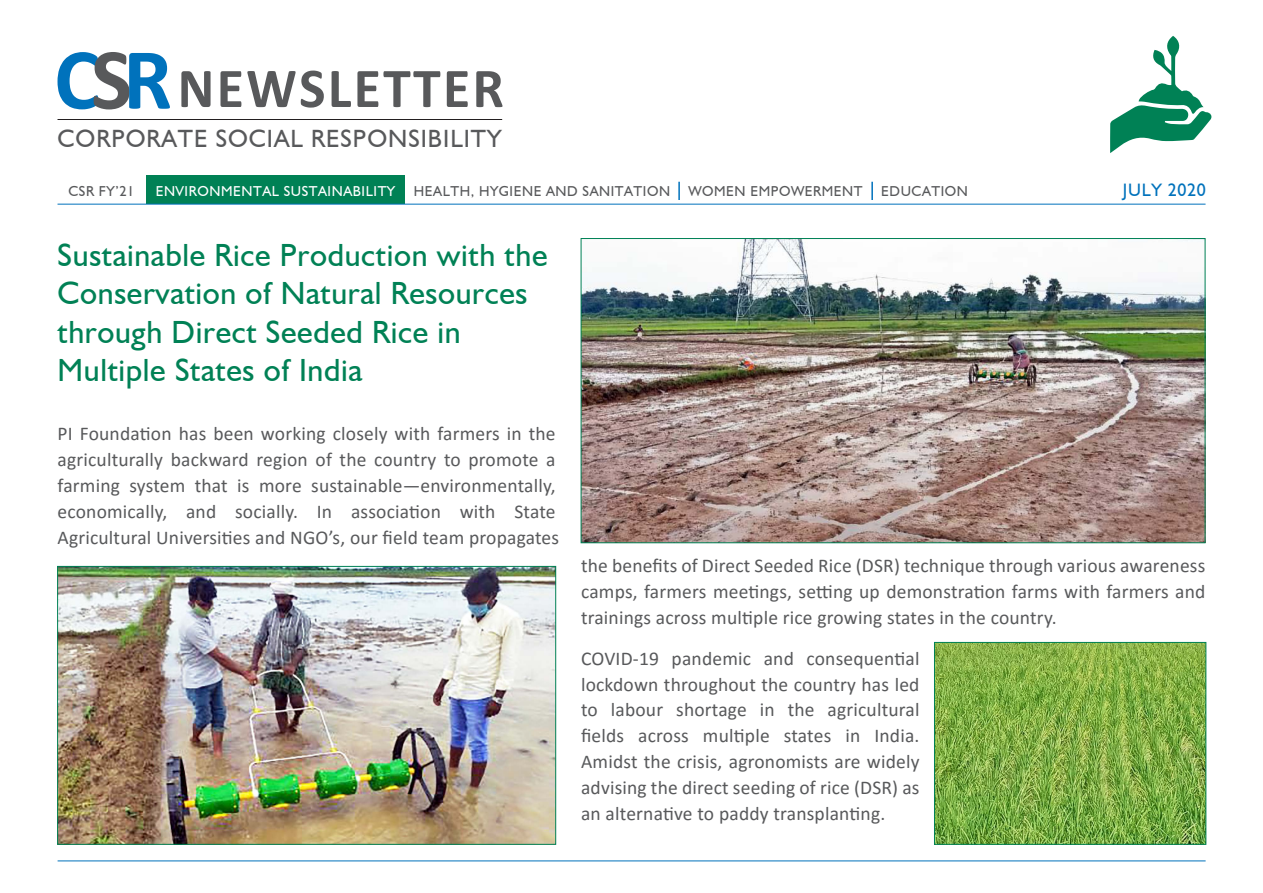
<style>
.page{position:relative;width:1263px;height:893px;background:#fff}
.page>*{position:absolute;margin:0;border:0;box-sizing:border-box;transform-origin:0 0}
.t1{font:700 56.55px "Calibri";letter-spacing:.04em;color:#58595b}
.t2{font:32.1px/38.5px "Humanist 521 BT";letter-spacing:.02em;color:#008155}
.t3{font:24.9px "Humanist 521 BT";letter-spacing:.04em;color:#58595b}
.t4{font:19.5px/25.8px "Calibri";letter-spacing:.01em;color:#58595b;text-align:justify}
.t5{font:18px "Humanist 521 BT";letter-spacing:.04em;color:#0072bc}
.t6{font:14.4px "Humanist 521 BT";letter-spacing:.04em;color:#58595b}
.t7{font:14.4px "Humanist 521 BT";letter-spacing:.04em;color:#fff}
</style>
<div class="page">
<div style="left:146px;top:176px;width:258px;height:28px;background:#008155"></div>
<hr style="left:58px;top:860px;width:1147px;height:1px;background:#0072bc">
<svg style="left:58px;top:52px;width:112px;height:57px"></svg>
<hr style="left:58px;top:119px;width:444px;height:1px;background:#231f20">
<hr style="left:58px;top:204px;width:1147px;height:1px;background:#0072bc">
<svg style="left:1110px;top:36px;width:102px;height:117px"></svg>
<img style="left:59px;top:568px;width:495px;height:275px">
<div style="left:57px;top:566px;width:499px;height:279px;border:1px solid #008155"></div>
<img style="left:583px;top:240px;width:620px;height:301px">
<img style="left:936px;top:644px;width:268px;height:199px">
<div style="left:934px;top:642px;width:272px;height:203px;border:1px solid #008155"></div>
<svg style="left:678px;top:182px;width:2px;height:18px"></svg>
<svg style="left:871px;top:182px;width:2px;height:18px"></svg>
<h1 class="t1" style="left:178px;top:48px;width:328px">NEWSLETTER</h1>
<p class="t3" style="left:58px;top:123px;width:445px">CORPORATE SOCIAL RESPONSIBILITY</p>
<p class="t6" style="left:69px;top:182px;width:67px">CSR FY’21</p>
<p class="t7" style="left:156px;top:182px;width:241px">ENVIRONMENTAL SUSTAINABILITY</p>
<p class="t6" style="left:414px;top:182px;width:258px">HEALTH, HYGIENE AND SANITATION</p>
<p class="t6" style="left:688px;top:182px;width:176px">WOMEN EMPOWERMENT</p>
<p class="t6" style="left:881px;top:182px;width:88px">EDUCATION</p>
<h2 class="t2" style="left:58px;top:235px;width:491px">Sustainable Rice Production with the<br>Conservation of Natural Resources through Direct Seeded Rice in<br>Multiple States of India</h2>
<p class="t4" style="left:58px;top:420px;width:503px;text-align:left">PI Foundation has been working closely with farmers in the agriculturally backward region of the country to promote a farming system that is more sustainable—environmentally, economically, and socially. In association with State Agricultural Universities and NGO’s, our field team propagates</p>
<p class="t5" style="left:1123px;top:179px;width:85px">JULY 2020</p>
<p class="t4" style="left:581px;top:553px;width:626px">the benefits of Direct Seeded Rice (DSR) technique through various awareness camps, farmers meetings, setting up demonstration farms with farmers and trainings across multiple rice growing states in the country.</p>
<p class="t4" style="left:581px;top:645px;width:340px">COVID-19 pandemic and consequential lockdown throughout the country has led to labour shortage in the agricultural fields across multiple states in India.<br>Amidst the crisis, agronomists are widely advising the direct seeding of rice (DSR) as an alternative to paddy transplanting.</p>
</div>
